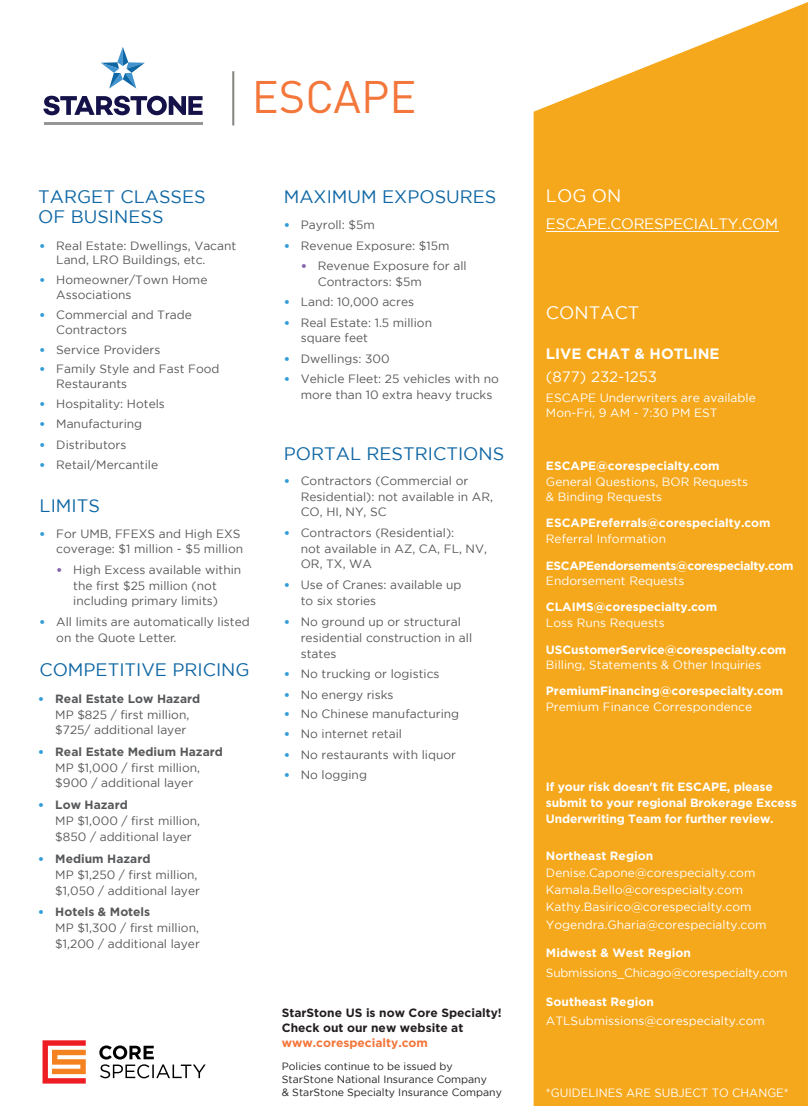
<style>
.page{position:relative;width:808px;height:1106px;background:#fff}
.page>*{position:absolute;margin:0;border:0;box-sizing:border-box;transform-origin:0 0}
.Factsheet_Title{font:45px "DIN";color:#f3763a}
.Paragraph_sub_headin{font:18px "Gotham";color:#0e66a4}
.Sub-sub_bold_heading{font:18px/19.8px "Gotham";color:#0e66a4}
.Contacts_title{font:18px "Gotham";color:#fff}
.Contacts_title-2{font:700 15px/23.2px "Gotham";color:#fff}
.Contacts_title-3{font:15px "Gotham";letter-spacing:-.02em;color:#fff}
.Body{font:12px/15.8px "Gotham";color:#57585a}
.Contacts_title-4{font:700 12px/15.8px "Gotham";letter-spacing:-.01em;color:#fff}
.Contacts_title-5{font:12px/17.2px "Gotham";color:#fff}
.Website__footer{font:700 12px/15px "Gotham";color:#231f20}
.Contacts_title-6{font:700 12px/15.8px "Gotham";letter-spacing:-.03em;color:#fff}
.Contacts_title-7{font:12px/20.2px "Gotham";letter-spacing:-.02em;color:#fff}
.Contacts_title-8{font:12px "Gotham";color:#fff;scale:.95 1}
.Website__footer-2{font:10.5px/13.2px "Gotham";color:#231f20}
.s1{font-family:"DIN";color:#329dd7}
.s2{font-family:"DIN";color:#8765ac}
.s3{font-family:"DIN";font-weight:700;color:#329dd7}
.s4{font-weight:700}
.s5{color:#f3763a}
.s6{font-weight:400}
</style>
<div class="page">
<div style="left:534px;top:2px;width:274px;height:1104px;background:#f6a81c"></div>
<hr style="left:44px;top:122px;width:159px;height:2px;background:#969699">
<svg style="left:101px;top:47px;width:44px;height:42px"></svg>
<svg style="left:43px;top:96px;width:160px;height:19px"></svg>
<hr style="left:232px;top:71px;width:2px;height:54px;background:#848882">
<svg style="left:43px;top:1040px;width:43px;height:43px"></svg>
<svg style="left:99px;top:1045px;width:107px;height:33px"></svg>
<hr style="left:546px;top:231px;width:232px;height:1px;background:#fff">
<p class="Factsheet_Title" style="left:252px;top:69px;width:166px">ESCAPE</p>
<p class="Sub-sub_bold_heading" style="left:38px;top:186px;width:169px">TARGET CLASSES<br>OF BUSINESS</p>
<p class="Body" style="left:56px;top:238px;width:182px;line-height:14.4px;text-indent:-17px"><span class="s1">•</span> Real Estate: Dwellings, Vacant<br>Land, LRO Buildings, etc.</p>
<p class="Body" style="left:56px;top:273px;width:153px;line-height:14.4px;text-indent:-17px"><span class="s1">•</span> Homeowner/Town Home<br>Associations</p>
<p class="Body" style="left:56px;top:307px;width:137px;line-height:14.4px;text-indent:-17px"><span class="s1">•</span> Commercial and Trade<br>Contractors</p>
<p class="Body" style="left:39px;top:342px;width:123px"><span class="s1">•</span> Service Providers</p>
<p class="Body" style="left:56px;top:361px;width:165px;line-height:14.4px;text-indent:-17px"><span class="s1">•</span> Family Style and Fast Food<br>Restaurants</p>
<p class="Body" style="left:39px;top:396px;width:127px"><span class="s1">•</span> Hospitality: Hotels</p>
<p class="Body" style="left:39px;top:416px;width:104px"><span class="s1">•</span> Manufacturing</p>
<p class="Body" style="left:39px;top:436px;width:89px"><span class="s1">•</span> Distributors</p>
<p class="Body" style="left:39px;top:457px;width:120px"><span class="s1">•</span> Retail/Mercantile</p>
<p class="Paragraph_sub_headin" style="left:40px;top:495px;width:62px">LIMITS</p>
<p class="Body" style="left:39px;top:525px;width:205px;text-align:right"><span class="s1">•</span> For UMB, FFEXS and High EXS coverage: $1 million - $5 million</p>
<p class="Body" style="left:73px;top:561px;width:169px;text-indent:-17px"><span class="s2">•</span> High Excess available within the first $25 million (not including primary limits)</p>
<p class="Body" style="left:56px;top:613px;width:195px;text-indent:-17px"><span class="s1">•</span> All limits are automatically listed on the Quote Letter.</p>
<p class="Paragraph_sub_headin" style="left:39px;top:660px;width:212px">COMPETITIVE PRICING</p>
<p class="Body" style="left:38px;top:690px;width:163px;text-align:center"><span class="s3">•</span> <span class="s4">Real Estate Low Hazard<br></span>MP $825 / first million, $725/ additional layer</p>
<p class="Body" style="left:55px;top:743px;width:169px;text-indent:-17px"><span class="s3">•</span> <span class="s4">Real Estate Medium Hazard<br></span>MP $1,000 / first million, $900 / additional layer</p>
<p class="Body" style="left:55px;top:796px;width:146px;text-indent:-17px"><span class="s3">•</span> <span class="s4">Low Hazard<br></span>MP $1,000 / first million, $850 / additional layer</p>
<p class="Body" style="left:55px;top:850px;width:146px;text-indent:-17px"><span class="s3">•</span> <span class="s4">Medium Hazard<br></span>MP $1,250 / first million, $1,050 / additional layer</p>
<p class="Body" style="left:55px;top:904px;width:146px;text-indent:-17px"><span class="s3">•</span> <span class="s4">Hotels &amp; Motels<br></span>MP $1,300 / first million, $1,200 / additional layer</p>
<p class="Paragraph_sub_headin" style="left:284px;top:187px;width:214px">MAXIMUM EXPOSURES</p>
<p class="Body" style="left:284px;top:217px;width:93px"><span class="s1">•</span> Payroll: $5m</p>
<p class="Body" style="left:284px;top:237px;width:167px"><span class="s1">•</span> Revenue Exposure: $15m</p>
<p class="Body" style="left:318px;top:258px;width:150px;text-indent:-17px"><span class="s2">•</span> Revenue Exposure for all<br>Contractors: $5m</p>
<p class="Body" style="left:284px;top:294px;width:132px"><span class="s1">•</span> Land: 10,000 acres</p>
<p class="Body" style="left:301px;top:314px;width:133px;text-indent:-17px"><span class="s1">•</span> Real Estate: 1.5 million square feet</p>
<p class="Body" style="left:284px;top:350px;width:107px"><span class="s1">•</span> Dwellings: 300</p>
<p class="Body" style="left:301px;top:371px;width:200px;text-indent:-17px"><span class="s1">•</span> Vehicle Fleet: 25 vehicles with no more than 10 extra heavy trucks</p>
<p class="Paragraph_sub_headin" style="left:284px;top:444px;width:222px">PORTAL RESTRICTIONS</p>
<p class="Body" style="left:301px;top:472px;width:194px;text-indent:-17px"><span class="s1">•</span> Contractors (Commercial or<br>Residential): not available in AR,<br>CO, HI, NY, SC</p>
<p class="Body" style="left:301px;top:524px;width:188px;text-indent:-17px"><span class="s1">•</span> Contractors (Residential):<br>not available in AZ, CA, FL, NV,<br>OR, TX, WA</p>
<p class="Body" style="left:301px;top:576px;width:162px;text-indent:-17px"><span class="s1">•</span> Use of Cranes: available up to six stories</p>
<p class="Body" style="left:301px;top:614px;width:173px;text-indent:-17px"><span class="s1">•</span> No ground up or structural residential construction in all states</p>
<p class="Body" style="left:284px;top:666px;width:157px"><span class="s1">•</span> No trucking or logistics</p>
<p class="Body" style="left:284px;top:686px;width:111px"><span class="s1">•</span> No energy risks</p>
<p class="Body" style="left:284px;top:705px;width:177px"><span class="s1">•</span> No Chinese manufacturing</p>
<p class="Body" style="left:284px;top:726px;width:120px"><span class="s1">•</span> No internet retail</p>
<p class="Body" style="left:284px;top:746px;width:174px"><span class="s1">•</span> No restaurants with liquor</p>
<p class="Body" style="left:284px;top:766px;width:85px"><span class="s1">•</span> No logging</p>
<p class="Website__footer" style="left:282px;top:1005px;width:222px">StarStone US is now Core Specialty!<br>Check out our new website at <span class="s5">www.corespecialty.com</span></p>
<p class="Website__footer-2" style="left:282px;top:1059px;width:222px">Policies continue to be issued by<br>StarStone National Insurance Company<br>&amp; StarStone Specialty Insurance Company</p>
<p class="Contacts_title" style="left:546px;top:186px;width:77px">LOG ON</p>
<p class="Contacts_title-3" style="left:546px;top:216px;width:234px">ESCAPE.CORESPECIALTY.COM</p>
<p class="Contacts_title" style="left:546px;top:302px;width:95px">CONTACT</p>
<p class="Contacts_title-2" style="left:546px;top:341px;width:175px">LIVE CHAT &amp; HOTLINE <span class="s6">(877) 232-1253</span></p>
<p class="Contacts_title-5" style="left:546px;top:389px;width:211px;line-height:15.8px">ESCAPE Underwriters are available<br>Mon-Fri, 9 AM - 7:30 PM EST</p>
<p class="Contacts_title-5" style="left:546px;top:457px;width:204px;line-height:15.9px"><span class="s4">ESCAPE@corespecialty.com<br></span>General Questions, BOR Requests &amp; Binding Requests</p>
<p class="Contacts_title-4" style="left:546px;top:515px;width:226px">ESCAPEreferrals@corespecialty.com<br><span class="s6">Referral Information</span></p>
<p class="Contacts_title-6" style="left:546px;top:557px;width:249px">ESCAPEendorsements@corespecialty.com<br><span class="s6">Endorsement Requests</span></p>
<p class="Contacts_title-4" style="left:546px;top:599px;width:173px">CLAIMS@corespecialty.com<br><span class="s6">Loss Runs Requests</span></p>
<p class="Contacts_title-4" style="left:546px;top:641px;width:242px">USCustomerService@corespecialty.com<br><span class="s6">Billing, Statements &amp; Other Inquiries</span></p>
<p class="Contacts_title-4" style="left:546px;top:683px;width:239px">PremiumFinancing@corespecialty.com<br><span class="s6">Premium Finance Correspondence</span></p>
<p class="Contacts_title-4" style="left:546px;top:778px;width:252px">If your risk doesn't fit ESCAPE, please submit to your regional Brokerage Excess<br>Underwriting Team for further review.</p>
<p class="Contacts_title-5" style="left:546px;top:846px;width:222px"><span class="s4">Northeast Region </span>Denise.Capone@corespecialty.com Kamala.Bello@corespecialty.com Kathy.Basirico@corespecialty.com Yogendra.Gharia@corespecialty.com</p>
<p class="Contacts_title-7" style="left:546px;top:942px;width:243px"><span class="s4">Midwest &amp; West Region<br></span>Submissions_Chicago@corespecialty.com</p>
<p class="Contacts_title-5" style="left:546px;top:991px;width:220px;line-height:20px"><span class="s4">Southeast Region<br></span>ATLSubmissions@corespecialty.com</p>
<p class="Contacts_title-8" style="left:546px;top:1086px;width:257px">*GUIDELINES ARE SUBJECT TO CHANGE*</p>
</div>
